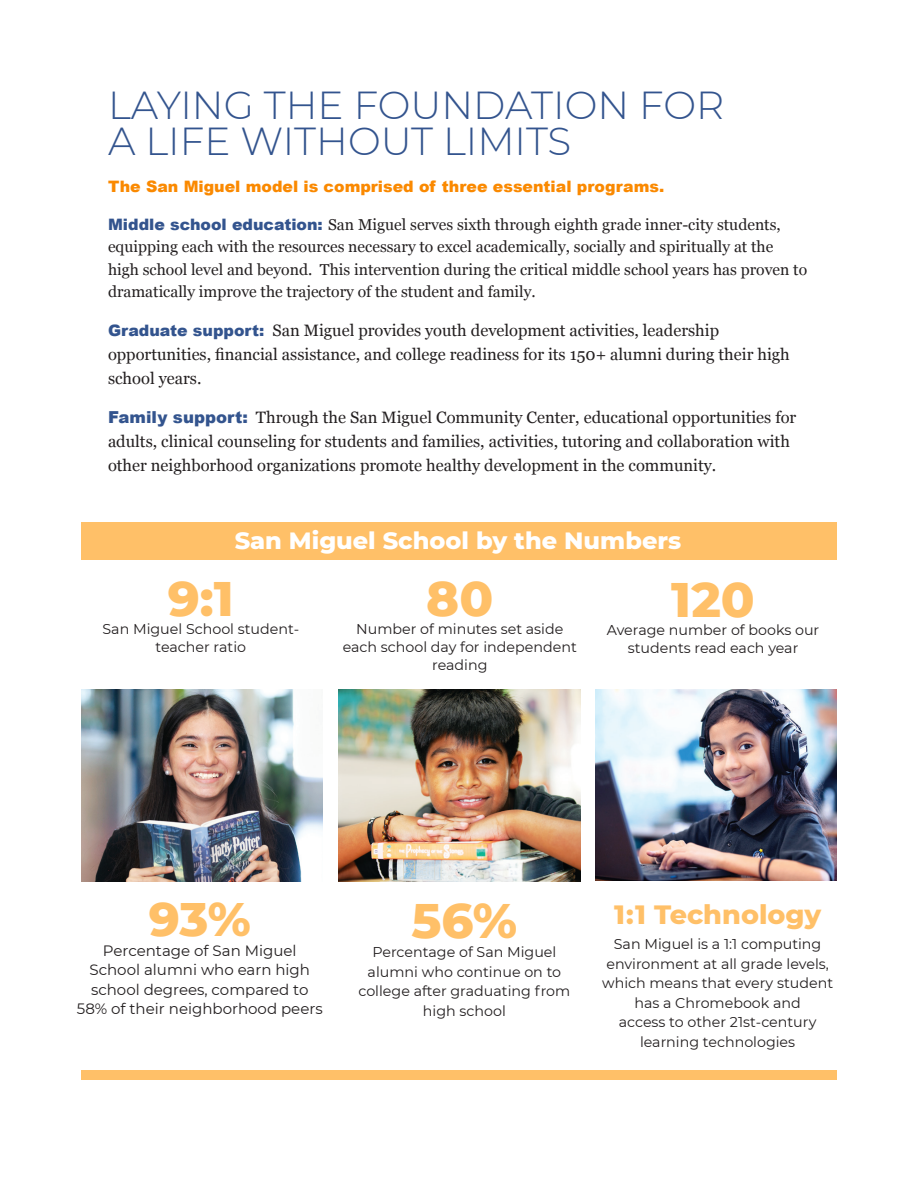
<style>
.page{position:relative;width:918px;height:1188px;background:#fff}
.page>*{position:absolute;margin:0;border:0;box-sizing:border-box;transform-origin:0 0}
.t1{font:800 49.5px "Montserrat";color:#ffc068}
.t2{font:800 48px "Montserrat";color:#ffc068}
.t3{font:300 39px "Montserrat";color:#33548e}
.t4{font:800 27px "Montserrat";color:#ffc068}
.t5{font:800 24px "Montserrat";color:#fff}
.t6{font:16.5px/24px "Georgia";color:#231f20}
.t7{font:15.75px/22.5px "Georgia";color:#231f20}
.t8{font:900 15.75px "Arial";color:#fa8900}
.t9{font:15px/19.5px "Montserrat";color:#231f20;text-align:center}
.t10{font:14.25px/19.5px "Montserrat";color:#231f20;text-align:center}
.s1{font-family:"Arial";font-weight:900;color:#33548e}
.s2{font-family:"Arial";font-weight:900;font-size:15.75px;color:#33548e}
</style>
<div class="page">
<img style="left:81px;top:689px;width:242px;height:193px">
<div style="left:81px;top:522px;width:756px;height:37px;background:#ffc068"></div>
<div style="left:81px;top:1070px;width:756px;height:10px;background:#ffc068"></div>
<img style="left:339px;top:689px;width:241px;height:192px">
<img style="left:595px;top:689px;width:242px;height:192px">
<p class="t3" style="left:108px;top:78px;width:618px">LAYING THE FOUNDATION FOR</p>
<p class="t3" style="left:108px;top:114px;width:465px">A LIFE WITHOUT LIMITS</p>
<p class="t8" style="left:108px;top:175px;width:558px">The San Miguel model is comprised of three essential programs.</p>
<p class="t7" style="left:108px;top:212px;width:701px"><span class="s1">Middle school education:</span> San Miguel serves sixth through eighth grade inner-city students, equipping each with the resources necessary to excel academically, socially and spiritually at the high school level and beyond. This intervention during the critical middle school years has proven to dramatically improve the trajectory of the student and family.</p>
<p class="t6" style="left:108px;top:318px;width:683px"><span class="s2">Graduate support:</span> San Miguel provides youth development activities, leadership opportunities, financial assistance, and college readiness for its 150+ alumni during their high school years.</p>
<p class="t6" style="left:108px;top:405px;width:690px"><span class="s1">Family support:</span> Through the San Miguel Community Center, educational opportunities for adults, clinical counseling for students and families, activities, tutoring and collaboration with other neighborhood organizations promote healthy development in the community.</p>
<p class="t5" style="left:235px;top:523px;width:448px">San Miguel School by the Numbers</p>
<p class="t1" style="left:168px;top:562px;width:68px">9:1</p>
<p class="t10" style="left:103px;top:619px;width:198px;line-height:18px">San Miguel School student&shy;teacher ratio</p>
<p class="t1" style="left:426px;top:562px;width:69px">80</p>
<p class="t10" style="left:343px;top:619px;width:235px;line-height:18px">Number of minutes set aside each school day for independent reading</p>
<p class="t1" style="left:671px;top:563px;width:85px">120</p>
<p class="t10" style="left:607px;top:621px;width:214px;line-height:18px">Average number of books our students read each year</p>
<p class="t2" style="left:149px;top:884px;width:104px">93%</p>
<p class="t9" style="left:103px;top:940px;width:195px">Percentage of San Miguel</p>
<p class="t9" style="left:77px;top:960px;width:247px">School alumni who earn high school degrees, compared to<br>58% of their neighborhood peers</p>
<p class="t1" style="left:412px;top:884px;width:107px">56%</p>
<p class="t10" style="left:358px;top:962px;width:213px">alumni who continue on to college after graduating from high school</p>
<p class="t10" style="left:372px;top:942px;width:185px">Percentage of San Miguel</p>
<p class="t4" style="left:614px;top:894px;width:209px">1:1 Technology</p>
<p class="t10" style="left:602px;top:934px;width:232px">San Miguel is a 1:1 computing environment at all grade levels, which means that every student has a Chromebook and</p>
<p class="t10" style="left:619px;top:1012px;width:199px">access to other 21st-century learning technologies</p>
</div>
